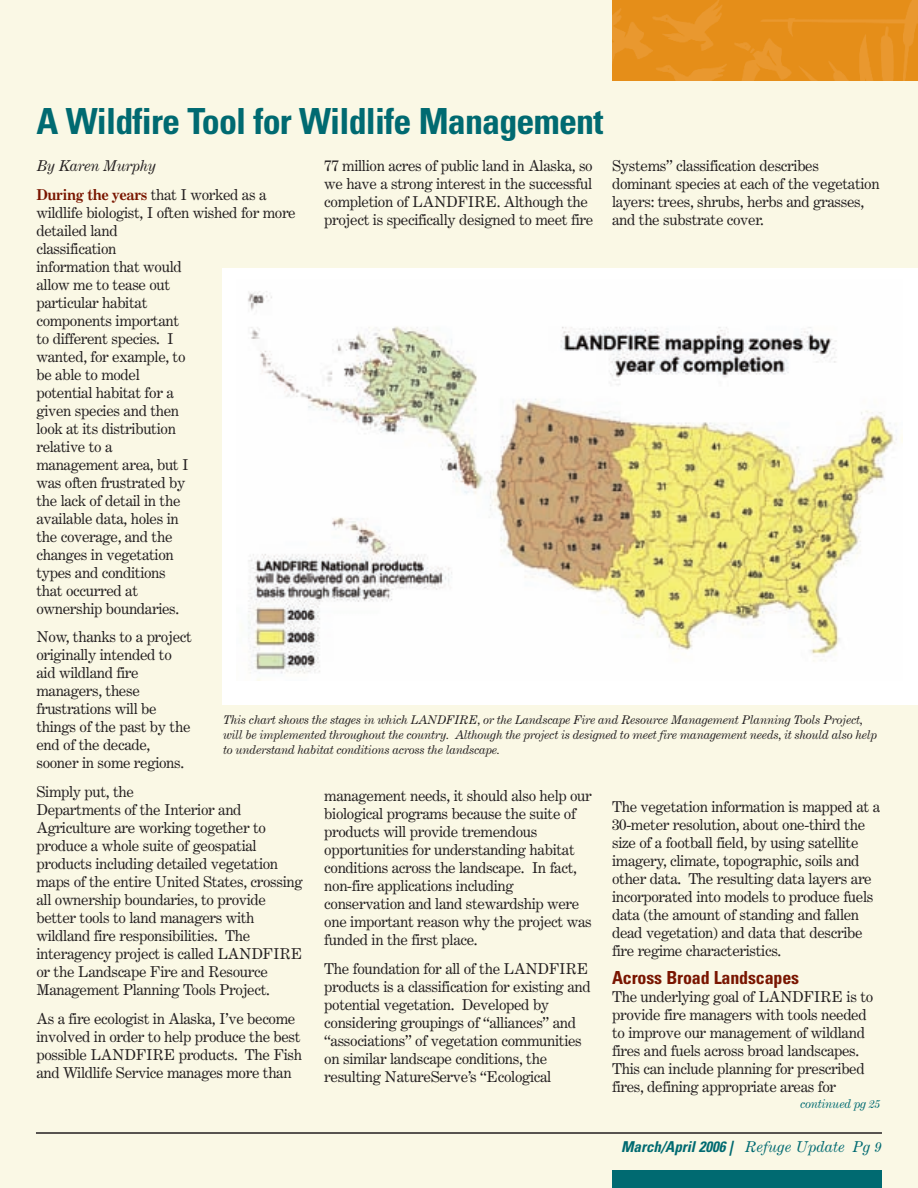
<style>
.page{position:relative;width:918px;height:1188px;background:#faf8e5}
.page>*{position:absolute;margin:0;border:0;box-sizing:border-box;transform-origin:0 0}
.t1{font:700 condensed 36px "Univers";letter-spacing:-.02em;color:#006a71}
.t2{font:700 condensed 18px "Univers";letter-spacing:-.01em;color:#791500}
.t3{font:15px/18px "Century Expanded";letter-spacing:-.025em;color:#231f20}
.t4{font:italic 700 condensed 15px "Univers";color:#006a71}
.t5{font:700 15px "Century Expanded BT";letter-spacing:-.025em;color:#791500}
.t6{font:italic 15px "Century Expanded";letter-spacing:-.025em;color:#231f20}
.t7{font:italic 12px/15px "Century Expanded";letter-spacing:-.025em;color:#231f20}
.t8{font:italic 12px "Century Expanded";letter-spacing:-.025em;color:#006a71}
.s1{font-family:"Century Expanded";font-weight:400;color:#231f20}
.s2{font-family:"Century Expanded";font-weight:400;font-stretch:normal}
</style>
<div class="page">
<hr style="left:36px;top:1132px;width:846px;height:2px;background:#231f20">
<div style="left:612px;top:1170px;width:270px;height:18px;background:#006a71"></div>
<img style="left:612px;top:0;width:306px;height:81px">
<div style="left:223px;top:269px;width:695px;height:436px;background:#fff"></div>
<img style="left:248px;top:291px;width:654px;height:390px">
<h1 class="t1" style="left:37px;top:108px;width:568px">A Wildfire Tool for Wildlife Management</h1>
<p class="t3" style="left:324px;top:158px;width:271px">77 million acres of public land in Alaska, so we have a strong interest in the successful completion of LANDFIRE. Although the project is specifically designed to meet fire</p>
<p class="t3" style="left:612px;top:158px;width:269px">Systems” classification describes dominant species at each of the vegetation layers: trees, shrubs, herbs and grasses, and the substrate cover.</p>
<p class="t6" style="left:36px;top:160px;width:121px">By Karen Murphy</p>
<p class="t5" style="left:36px;top:189px;width:232px">During the years <span class="s1">that I worked as a</span></p>
<p class="t3" style="left:36px;top:205px;width:261px">wildlife biologist, I often wished for more detailed land<br>classification<br>information that would<br>allow me to tease out<br>particular habitat<br>components important<br>to different species. I<br>wanted, for example, to<br>be able to model<br>potential habitat for a<br>given species and then<br>look at its distribution<br>relative to a<br>management area, but I<br>was often frustrated by<br>the lack of detail in the<br>available data, holes in<br>the coverage, and the<br>changes in vegetation<br>types and conditions<br>that occurred at<br>ownership boundaries.</p>
<p class="t3" style="left:36px;top:630px;width:157px">Now, thanks to a project originally intended to aid wildland fire managers, these frustrations will be things of the past by the end of the decade, sooner in some regions.</p>
<p class="t3" style="left:36px;top:784px;width:268px">Simply put, the<br>Departments of the Interior and Agriculture are working together to produce a whole suite of geospatial products including detailed vegetation maps of the entire United States, crossing all ownership boundaries, to provide better tools to land managers with wildland fire responsibilities. The interagency project is called LANDFIRE or the Landscape Fire and Resource Management Planning Tools Project.</p>
<p class="t3" style="left:36px;top:1011px;width:267px">As a fire ecologist in Alaska, I’ve become involved in order to help produce the best possible LANDFIRE products. The Fish and Wildlife Service manages more than</p>
<p class="t7" style="left:223px;top:713px;width:656px">This chart shows the stages in which LANDFIRE, or the Landscape Fire and Resource Management Planning Tools Project, will be implemented throughout the country. Although the project is designed to meet fire management needs, it should also help to understand habitat conditions across the landscape.</p>
<p class="t3" style="left:324px;top:788px;width:269px">management needs, it should also help our biological programs because the suite of products will provide tremendous opportunities for understanding habitat conditions across the landscape. In fact, non-fire applications including conservation and land stewardship were one important reason why the project was funded in the first place.</p>
<p class="t3" style="left:324px;top:961px;width:268px">The foundation for all of the LANDFIRE products is a classification for existing and potential vegetation. Developed by considering groupings of “alliances” and “associations” of vegetation communities on similar landscape conditions, the resulting NatureServe’s “Ecological</p>
<p class="t3" style="left:612px;top:799px;width:270px">The vegetation information is mapped at a 30-meter resolution, about one-third the size of a football field, by using satellite imagery, climate, topographic, soils and other data. The resulting data layers are incorporated into models to produce fuels data (the amount of standing and fallen dead vegetation) and data that describe fire regime characteristics.</p>
<p class="t2" style="left:612px;top:971px;width:189px">Across Broad Landscapes</p>
<p class="t3" style="left:612px;top:990px;width:263px">The underlying goal of LANDFIRE is to provide fire managers with tools needed to improve our management of wildland fires and fuels across broad landscapes.<br>This can include planning for prescribed fires, defining appropriate areas for</p>
<p class="t8" style="left:800px;top:1099px;width:82px">continued pg 25</p>
<p class="t4" style="left:621px;top:1141px;width:262px">March/April2006 | <span class="s2">Refuge Update Pg 9</span></p>
</div>
